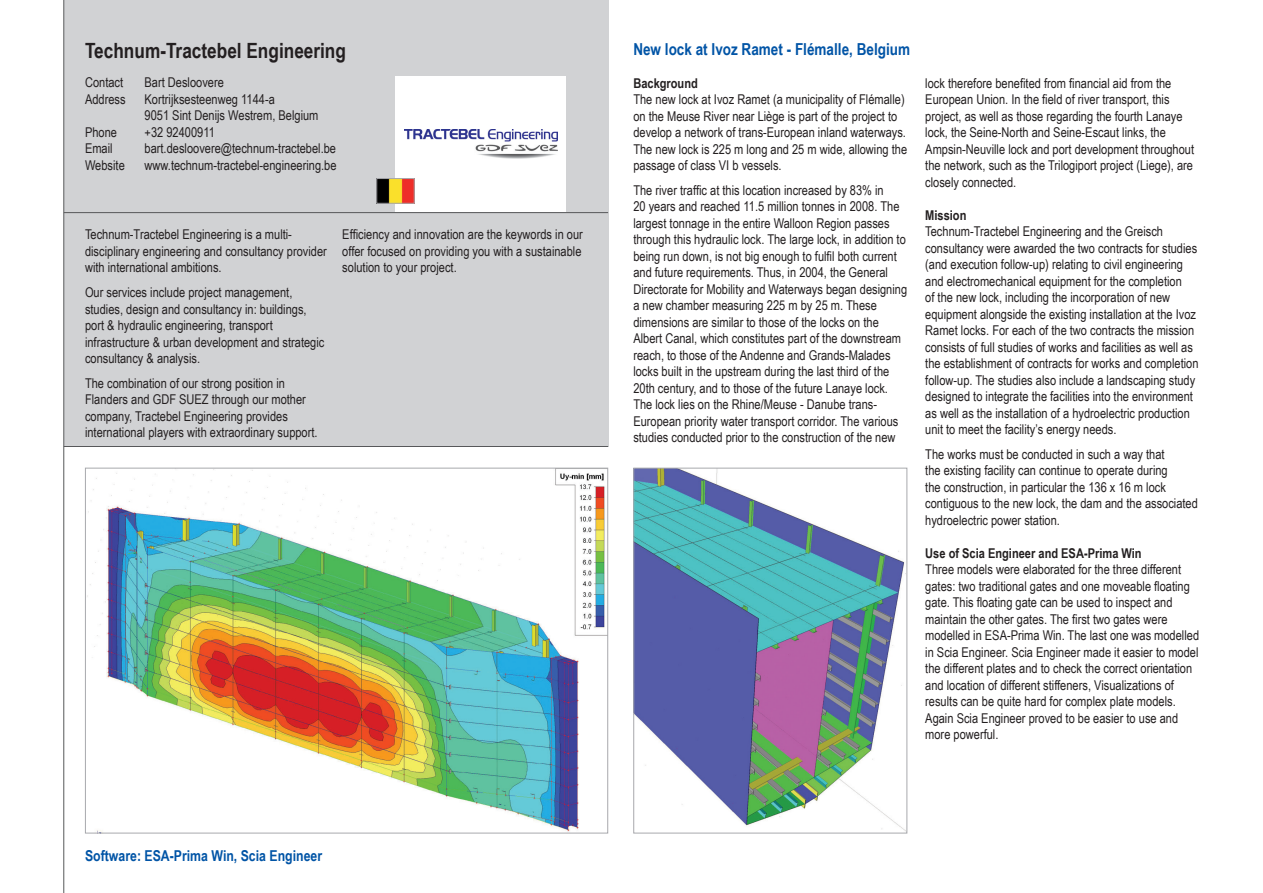
<style>
.page{position:relative;width:1263px;height:893px;background:#fff}
.page>*{position:absolute;margin:0;border:0;box-sizing:border-box;transform-origin:0 0}
.Company_Name{font:700 21px "Arial Narrow";color:#231f20}
.Project_Title{font:700 16.5px "Arial Narrow";color:#0154a6}
.Software_Used{font:700 15px "Arial Narrow";color:#0154a6}
.Project_Text{font:13.5px/16.5px "Arial Narrow";color:#231f20}
.Project_Text_White{font:13.5px/16.5px "Arial Narrow";color:#231f20}
.Company_Description{font:13.5px/16.5px "Arial Narrow";color:#231f20}
.Company_Contact{font:13.5px "Arial Narrow";color:#231f20}
.Project_Title_Text{font:700 13.5px "Arial Narrow";color:#231f20}
</style>
<div class="page">
<div style="left:64px;top:0;width:544px;height:446px;background:#d1d2d4"></div>
<hr style="left:63px;top:0;width:1px;height:893px;background:#57585a">
<hr style="left:64px;top:212px;width:544px;height:1px;background:#57585a">
<hr style="left:64px;top:446px;width:544px;height:1px;background:#57585a">
<img style="left:87px;top:470px;width:519px;height:361px">
<svg style="left:395px;top:77px;width:171px;height:135px"></svg>
<img style="left:404px;top:129px;width:153px;height:30px">
<img style="left:378px;top:180px;width:35px;height:22px">
<div style="left:376px;top:178px;width:39px;height:26px;border:1px solid #a8a9ad"></div>
<img style="left:635px;top:470px;width:270px;height:361px">
<div style="left:633px;top:468px;width:274px;height:365px;border:1px solid #a8a9ad"></div>
<p class="Company_Name" style="left:85px;top:35px;width:262px">Technum-Tractebel Engineering</p>
<p class="Company_Contact" style="left:85px;top:72px;width:40px">Contact</p>
<p class="Company_Contact" style="left:145px;top:72px;width:81px">Bart Desloovere</p>
<p class="Company_Contact" style="left:85px;top:89px;width:42px">Address</p>
<p class="Company_Contact" style="left:145px;top:89px;width:132px">Kortrijksesteenweg 1144-a</p>
<p class="Company_Contact" style="left:145px;top:105px;width:175px">9051 Sint Denijs Westrem, Belgium</p>
<p class="Company_Contact" style="left:85px;top:122px;width:34px">Phone</p>
<p class="Company_Contact" style="left:145px;top:122px;width:72px">+32 92400911</p>
<p class="Company_Contact" style="left:85px;top:138px;width:29px">Email</p>
<p class="Company_Contact" style="left:145px;top:138px;width:193px">bart.desloovere@technum-tractebel.be</p>
<p class="Company_Contact" style="left:85px;top:155px;width:41px">Website</p>
<p class="Company_Contact" style="left:145px;top:155px;width:193px">www.technum-tractebel-engineering.be</p>
<p class="Company_Description" style="left:85px;top:226px;width:243px">Technum-Tractebel Engineering is a multi&shy;disciplinary engineering and consultancy provider with international ambitions.</p>
<p class="Company_Description" style="left:85px;top:284px;width:241px">Our services include project management, studies, design and consultancy in: buildings, port &amp; hydraulic engineering, transport infrastructure &amp; urban development and strategic consultancy &amp; analysis.</p>
<p class="Company_Description" style="left:85px;top:374px;width:234px">The combination of our strong position in Flanders and GDF SUEZ through our mother company, Tractebel Engineering provides international players with extraordinary support.</p>
<p class="Company_Description" style="left:342px;top:226px;width:242px;text-align:justify">Efficiency and innovation are the keywords in our offer focused on providing you with a sustainable solution to your project.</p>
<p class="Software_Used" style="left:85px;top:845px;width:239px">Software: ESA-Prima Win, Scia Engineer</p>
<p class="Project_Title" style="left:633px;top:36px;width:278px">New lock at Ivoz Ramet - Flémalle, Belgium</p>
<p class="Project_Title_Text" style="left:633px;top:73px;width:66px">Background</p>
<p class="Project_Text" style="left:633px;top:91px;width:275px">The new lock at Ivoz Ramet (a municipality of Flémalle) on the Meuse River near Liège is part of the project to develop a network of trans-European inland waterways.<br>The new lock is 225 m long and 25 m wide, allowing the passage of class VI b vessels.</p>
<p class="Project_Text_White" style="left:633px;top:181px;width:275px">The river traffic at this location increased by 83% in<br>20 years and reached 11.5 million tonnes in 2008. The largest tonnage in the entire Walloon Region passes through this hydraulic lock. The large lock, in addition to being run down, is not big enough to fulfil both current and future requirements. Thus, in 2004, the General Directorate for Mobility and Waterways began designing a new chamber measuring 225 m by 25 m. These dimensions are similar to those of the locks on the Albert Canal, which constitutes part of the downstream reach, to those of the Andenne and Grands-Malades locks built in the upstream during the last third of the 20th century, and to those of the future Lanaye lock.<br>The lock lies on the Rhine/Meuse - Danube trans-European priority water transport corridor. The various studies conducted prior to the construction of the new</p>
<p class="Project_Text_White" style="left:925px;top:74px;width:270px">lock therefore benefited from financial aid from the European Union. In the field of river transport, this project, as well as those regarding the fourth Lanaye lock, the Seine-North and Seine-Escaut links, the Ampsin-Neuville lock and port development throughout the network, such as the Trilogiport project (Liege), are closely connected.</p>
<p class="Project_Title_Text" style="left:925px;top:205px;width:43px">Mission</p>
<p class="Project_Text" style="left:925px;top:223px;width:275px">Technum-Tractebel Engineering and the Greisch consultancy were awarded the two contracts for studies (and execution follow-up) relating to civil engineering and electromechanical equipment for the completion<br>of the new lock, including the incorporation of new equipment alongside the existing installation at the Ivoz Ramet locks. For each of the two contracts the mission consists of full studies of works and facilities as well as the establishment of contracts for works and completion follow-up. The studies also include a landscaping study designed to integrate the facilities into the environment as well as the installation of a hydroelectric production unit to meet the facility’s energy needs.</p>
<p class="Project_Text_White" style="left:925px;top:445px;width:274px">The works must be conducted in such a way that<br>the existing facility can continue to operate during<br>the construction, in particular the 136 x 16 m lock contiguous to the new lock, the dam and the associated hydroelectric power station.</p>
<p class="Project_Title_Text" style="left:925px;top:543px;width:218px">Use of Scia Engineer and ESA-Prima Win</p>
<p class="Project_Text" style="left:925px;top:561px;width:275px">Three models were elaborated for the three different gates: two traditional gates and one moveable floating gate. This floating gate can be used to inspect and maintain the other gates. The first two gates were modelled in ESA-Prima Win. The last one was modelled in Scia Engineer. Scia Engineer made it easier to model the different plates and to check the correct orientation and location of different stiffeners, Visualizations of results can be quite hard for complex plate models.<br>Again Scia Engineer proved to be easier to use and more powerful.</p>
</div>
